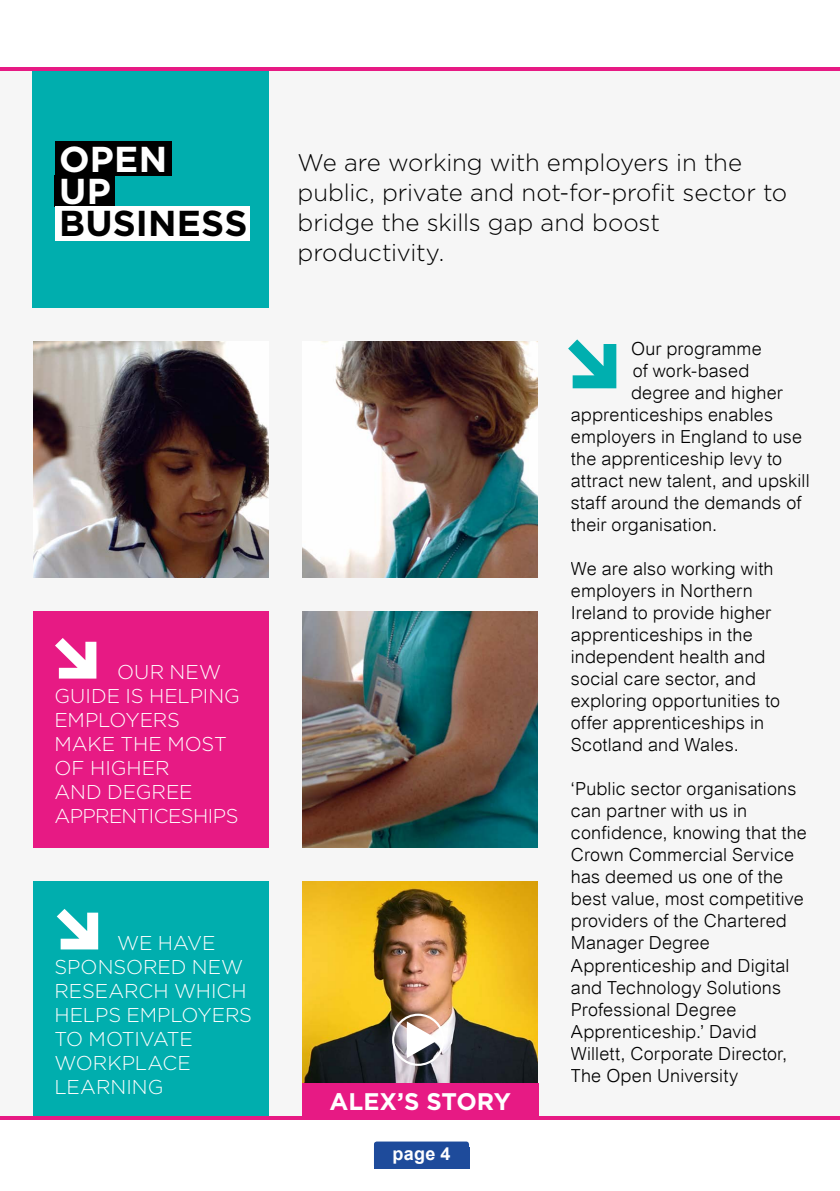
<style>
.page{position:relative;width:840px;height:1191px;background:#fff}
.page>*{position:absolute;margin:0;border:0;box-sizing:border-box;transform-origin:0 0}
.t1{font:700 36px "Gotham";letter-spacing:.005em;color:#000}
.t2{font:700 36px/32px "Gotham";letter-spacing:.005em;color:#fff}
.t3{font:300 24px/30px "Gotham";letter-spacing:-.005em;color:#000}
.t4{font:700 24px "Gotham";color:#fff}
.t5{font:300 20px/24px "Gotham";letter-spacing:-.005em;color:#fff}
.t6{font:300 18px/22px "Arial";letter-spacing:.01em;color:#000}
.t7{font:700 18px "Arial";color:#fff}
</style>
<div class="page">
<img style="left:33px;top:341px;width:505px;height:507px">
<div style="left:26px;top:596px;width:255px;height:265px;background:#e71a84"></div>
<div style="left:567px;top:876px;width:255px;height:265px;background:#f6f6f6"></div>
<img style="left:302px;top:881px;width:236px;height:202px">
<div style="left:0;top:1118px;width:839px;height:73px;background:#fff"></div>
<div style="left:374px;top:1141px;width:95px;height:27px;background:#1e4b9b;border-radius:3px"></div>
<div style="left:374px;top:1147px;width:95px;height:21px;background:#1e4b9b"></div>
<div style="left:31px;top:874px;width:255px;height:244px;background:#00aeae"></div>
<div style="left:292px;top:71px;width:255px;height:265px;background:#f6f6f6"></div>
<div style="left:0;top:69px;width:32px;height:1049px;background:#f6f6f6"></div>
<div style="left:567px;top:607px;width:255px;height:264px;background:#f6f6f6"></div>
<div style="left:564px;top:327px;width:258px;height:265px;background:#f6f6f6"></div>
<div style="left:8px;top:579px;width:811px;height:32px;background:#f6f6f6"></div>
<div style="left:564px;top:68px;width:255px;height:265px;background:#f6f6f6"></div>
<div style="left:808px;top:71px;width:31px;height:1049px;background:#f6f6f6"></div>
<div style="left:8px;top:848px;width:811px;height:32px;background:#f6f6f6"></div>
<div style="left:538px;top:68px;width:32px;height:1050px;background:#f6f6f6"></div>
<div style="left:33px;top:70px;width:242px;height:239px;background:#00aeae"></div>
<div style="left:55px;top:141px;width:116px;height:35px;background:#000"></div>
<div style="left:55px;top:175px;width:60px;height:32px;background:#000"></div>
<div style="left:55px;top:207px;width:194px;height:34px;background:#fff"></div>
<svg style="left:55px;top:638px;width:41px;height:40px"></svg>
<svg style="left:57px;top:909px;width:41px;height:40px"></svg>
<div style="left:269px;top:69px;width:33px;height:1049px;background:#f6f6f6"></div>
<hr style="left:0;top:68px;width:839px;height:3px;background:#e71a84">
<div style="left:0;top:308px;width:839px;height:33px;background:#f6f6f6"></div>
<hr style="left:0;top:1116px;width:839px;height:4px;background:#e71a84">
<div style="left:302px;top:1083px;width:236px;height:33px;background:#e71a84"></div>
<svg style="left:406px;top:1021px;width:32px;height:37px"></svg>
<div style="left:392px;top:1013px;width:52px;height:52px;border:2px solid #fff;border-radius:50%"></div>
<svg style="left:568px;top:339px;width:48px;height:49px"></svg>
<h1 class="t2" style="left:59px;top:143px;width:109px">OPEN<br>UP</h1>
<h1 class="t1" style="left:59px;top:199px;width:189px">BUSINESS</h1>
<p class="t5" style="left:54px;top:659px;width:187px;text-indent:63px">OUR NEW<br>GUIDE IS HELPING<br>EMPLOYERS<br>MAKE THE MOST<br>OF HIGHER<br>AND DEGREE<br>APPRENTICESHIPS</p>
<p class="t5" style="left:54px;top:930px;width:199px;text-indent:63px">WE HAVE<br>SPONSORED NEW<br>RESEARCH WHICH<br>HELPS EMPLOYERS<br>TO MOTIVATE<br>WORKPLACE<br>LEARNING</p>
<h2 class="t3" style="left:297px;top:146px;width:491px">We are working with employers in the public, private and not-for-profit sector to bridge the skills gap and boost productivity.</h2>
<h2 class="t4" style="left:329px;top:1085px;width:183px">ALEX’S STORY</h2>
<p class="t7" style="left:392px;top:1141px;width:59px">page 4</p>
<p class="t6" style="left:630px;top:338px;width:132px">Our programme</p>
<p class="t6" style="left:632px;top:360px;width:118px">of work-based</p>
<p class="t6" style="left:630px;top:382px;width:153px">degree and higher</p>
<p class="t6" style="left:570px;top:404px;width:204px">apprenticeships enables</p>
<p class="t6" style="left:570px;top:426px;width:233px">employers in England to use</p>
<p class="t6" style="left:570px;top:448px;width:213px">the apprenticeship levy to</p>
<p class="t6" style="left:570px;top:470px;width:240px">attract new talent, and upskill</p>
<p class="t6" style="left:570px;top:492px;width:232px">staff around the demands of</p>
<p class="t6" style="left:570px;top:514px;width:148px">their organisation.</p>
<p class="t6" style="left:570px;top:558px;width:211px">We are also working with employers in Northern<br>Ireland to provide higher apprenticeships in the independent health and social care sector, and exploring opportunities to offer apprenticeships in<br>Scotland and Wales.</p>
<p class="t6" style="left:570px;top:778px;width:237px">‘Public sector organisations can partner with us in confidence, knowing that the<br>Crown Commercial Service has deemed us one of the best value, most competitive providers of the Chartered<br>Manager Degree<br>Apprenticeship and Digital and Technology Solutions<br>Professional Degree<br>Apprenticeship.’ David<br>Willett, Corporate Director,<br>The Open University</p>
</div>
